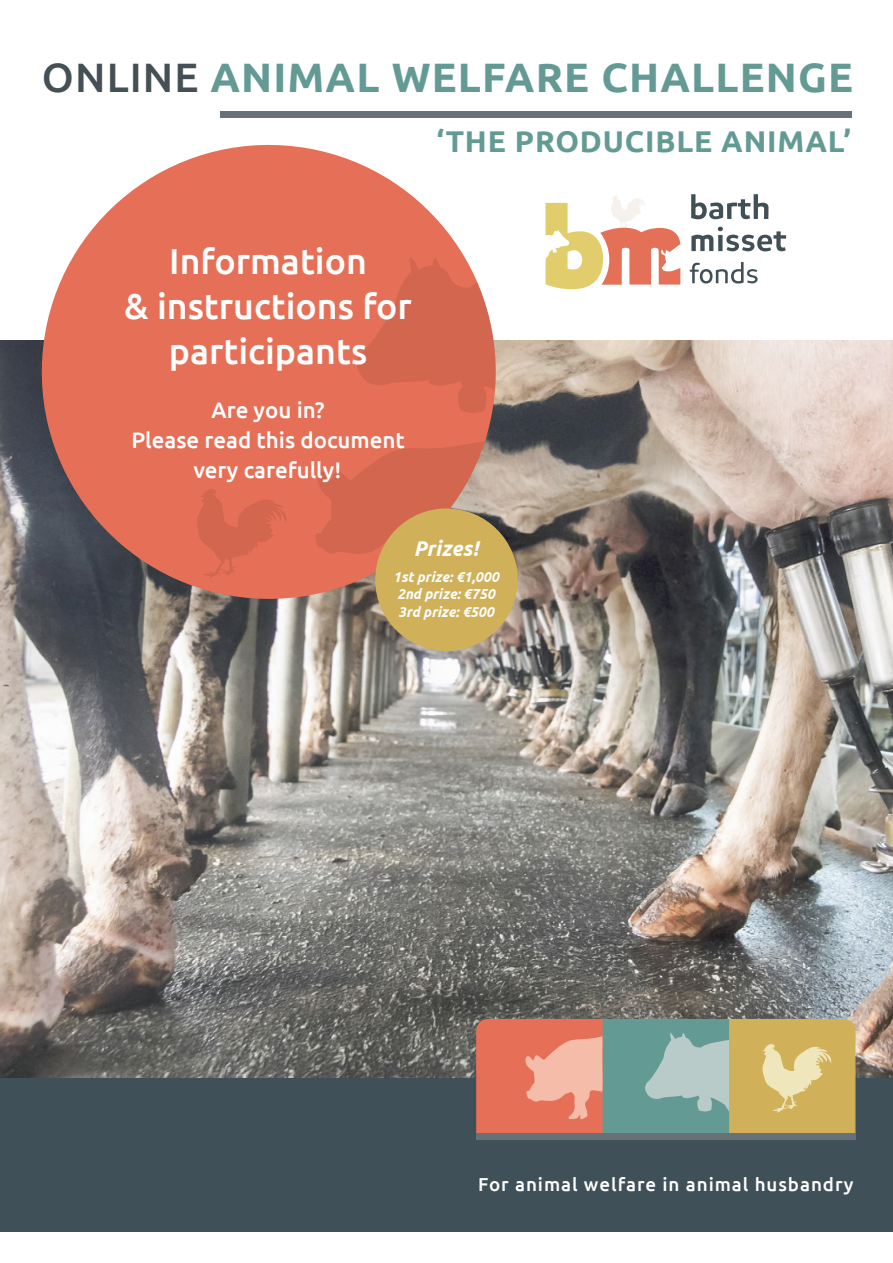
<style>
.page{position:relative;width:893px;height:1263px;background:#fff}
.page>*{position:absolute;margin:0;border:0;box-sizing:border-box;transform-origin:0 0}
.t1{font:700 41.1px "Ubuntu";letter-spacing:.03em;color:#639b94}
.t2{font:500 36px/45px "Ubuntu";color:#fff;text-align:center}
.t3{font:700 30px "Ubuntu";letter-spacing:.03em;color:#639b94}
.t4{font:500 22.5px/30px "Ubuntu";color:#fff;text-align:center}
.t5{font:italic 700 21.45px "Ubuntu";color:#fff;scale:.96 1}
.t6{font:500 18.75px "Ubuntu";letter-spacing:.05em;color:#fff}
.t7{font:italic 700 14.4px/17.2px "Ubuntu";color:#fff;scale:.96 1}
.s1{font-weight:500;color:#445056}
</style>
<div class="page">
<img style="left:0;top:340px;width:893px;height:738px">
<div style="left:0;top:1078px;width:893px;height:154px;background:#405058"></div>
<div style="left:603px;top:1019px;width:126px;height:115px;background:#639b94"></div>
<svg style="left:476px;top:1019px;width:127px;height:114px;background:#e9846d"></svg>
<svg style="left:545px;top:196px;width:135px;height:93px"></svg>
<svg style="left:691px;top:194px;width:77px;height:25px"></svg>
<svg style="left:691px;top:227px;width:95px;height:24px"></svg>
<svg style="left:690px;top:262px;width:68px;height:22px"></svg>
<div style="left:476px;top:1133px;width:379px;height:6px;background:#697178"></div>
<svg style="left:645px;top:1019px;width:210px;height:114px"></svg>
<svg style="left:34px;top:144px;width:420px;height:463px;background:#d67f6d"></svg>
<svg style="left:194px;top:487px;width:96px;height:94px;background:#de6c53"></svg>
<svg style="left:313px;top:240px;width:191px;height:354px;background:#d9755f"></svg>
<div style="left:375px;top:508px;width:143px;height:143px;background:#d0b059;border-radius:50%"></div>
<div style="left:220px;top:112px;width:631px;height:6px;background:#697178"></div>
<h1 class="t1" style="left:42px;top:52px;width:813px"><span class="s1">ONLINE</span> ANIMAL WELFARE CHALLENGE</h1>
<h3 class="t3" style="left:437px;top:124px;width:416px">‘THE PRODUCIBLE ANIMAL’</h3>
<h2 class="t2" style="left:124px;top:237px;width:289px">Information<br>&amp; instructions for participants</h2>
<p class="t4" style="left:131px;top:394px;width:275px">Are you in?<br>Please read this document very carefully!</p>
<p class="t5" style="left:414px;top:535px;width:69px">Prizes!</p>
<p class="t7" style="left:393px;top:568px;width:111px">1st prize: €1,000<br>2nd prize: €750<br>3rd prize: €500</p>
<p class="t6" style="left:478px;top:1172px;width:377px">For animal welfare in animal husbandry</p>
</div>
